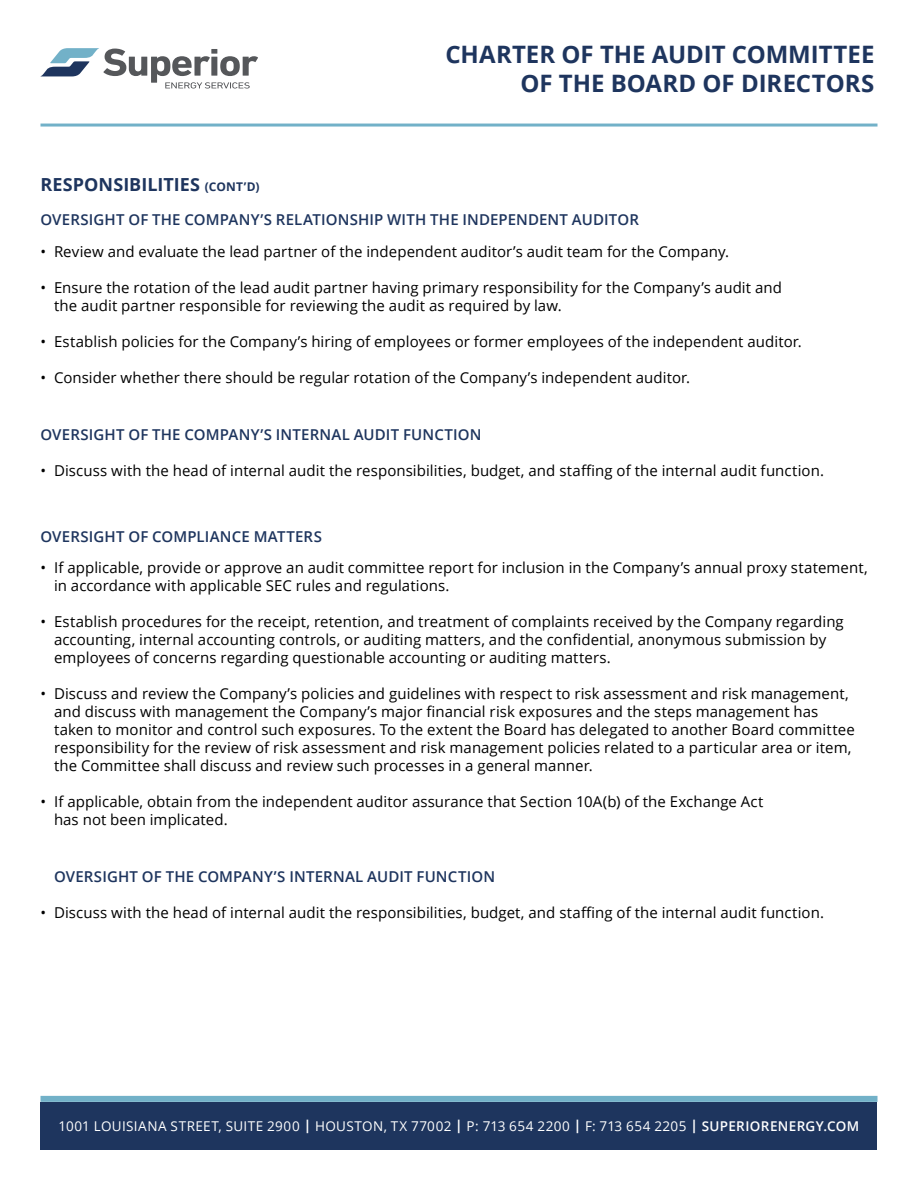
<style>
.page{position:relative;width:918px;height:1188px;background:#fff}
.page>*{position:absolute;margin:0;border:0;box-sizing:border-box;transform-origin:0 0}
.t1{font:700 24px/28.8px "Open Sans";letter-spacing:-.005em;color:#1e355e;text-align:right}
.t2{font:700 18px "Open Sans";letter-spacing:.005em;color:#1e355e}
.t3{font:15px/18px "Open Sans";letter-spacing:.005em;color:#000}
.t4{font:600 15px "Open Sans";letter-spacing:.01em;color:#1e355e}
.t5{font:13.5px "Open Sans";letter-spacing:.03em;color:#fff}
.s1{font-size:12px}
.s2{font-weight:700}
.s3{font-weight:600}
</style>
<div class="page">
<div style="left:40px;top:1102px;width:838px;height:47px;background:#1e355e"></div>
<svg style="left:40px;top:48px;width:218px;height:41px"></svg>
<hr style="left:40px;top:124px;width:838px;height:3px;background:#72b1c8">
<div style="left:40px;top:1096px;width:838px;height:6px;background:#72b1c8"></div>
<h1 class="t1" style="left:445px;top:39px;width:431px">CHARTER OF THE AUDIT COMMITTEE<br>OF THE BOARD OF DIRECTORS</h1>
<p class="t2" style="left:40px;top:172px;width:221px">RESPONSIBILITIES <span class="s1">(CONT’D)</span></p>
<p class="t4" style="left:40px;top:210px;width:600px">OVERSIGHT OF THE COMPANY’S RELATIONSHIP WITH THE INDEPENDENT AUDITOR</p>
<p class="t3" style="left:40px;top:242px;width:690px">• Review and evaluate the lead partner of the independent auditor’s audit team for the Company.</p>
<p class="t3" style="left:54px;top:278px;width:730px;text-indent:-14px">• Ensure the rotation of the lead audit partner having primary responsibility for the Company’s audit and the audit partner responsible for reviewing the audit as required by law.</p>
<p class="t3" style="left:40px;top:332px;width:763px">• Establish policies for the Company’s hiring of employees or former employees of the independent auditor.</p>
<p class="t3" style="left:40px;top:368px;width:651px">• Consider whether there should be regular rotation of the Company’s independent auditor.</p>
<p class="t4" style="left:40px;top:424px;width:443px">OVERSIGHT OF THE COMPANY’S INTERNAL AUDIT FUNCTION</p>
<p class="t3" style="left:40px;top:461px;width:785px">• Discuss with the head of internal audit the responsibilities, budget, and staffing of the internal audit function.</p>
<p class="t4" style="left:40px;top:526px;width:283px">OVERSIGHT OF COMPLIANCE MATTERS</p>
<p class="t3" style="left:54px;top:558px;width:815px;text-indent:-14px">• If applicable, provide or approve an audit committee report for inclusion in the Company’s annual proxy statement, in accordance with applicable SEC rules and regulations.</p>
<p class="t3" style="left:54px;top:612px;width:791px;text-indent:-14px">• Establish procedures for the receipt, retention, and treatment of complaints received by the Company regarding accounting, internal accounting controls, or auditing matters, and the confidential, anonymous submission by employees of concerns regarding questionable accounting or auditing matters.</p>
<p class="t3" style="left:54px;top:684px;width:802px;text-indent:-14px">• Discuss and review the Company’s policies and guidelines with respect to risk assessment and risk management, and discuss with management the Company’s major financial risk exposures and the steps management has taken to monitor and control such exposures. To the extent the Board has delegated to another Board committee responsibility for the review of risk assessment and risk management policies related to a particular area or item, the Committee shall discuss and review such processes in a general manner.</p>
<p class="t3" style="left:54px;top:792px;width:711px;text-indent:-14px">• If applicable, obtain from the independent auditor assurance that Section 10A(b) of the Exchange Act has not been implicated.</p>
<p class="t4" style="left:54px;top:867px;width:443px">OVERSIGHT OF THE COMPANY’S INTERNAL AUDIT FUNCTION</p>
<p class="t3" style="left:40px;top:903px;width:785px">• Discuss with the head of internal audit the responsibilities, budget, and staffing of the internal audit function.</p>
<p class="t5" style="left:59px;top:1117px;width:802px">1001 LOUISIANA STREET, SUITE 2900 <span class="s2">|</span> HOUSTON, TX 77002 <span class="s2">|</span> P: 713 654 2200 <span class="s2">|</span> F: 713 654 2205 <span class="s2">|</span> <span class="s3">SUPERIORENERGY.COM</span></p>
</div>
